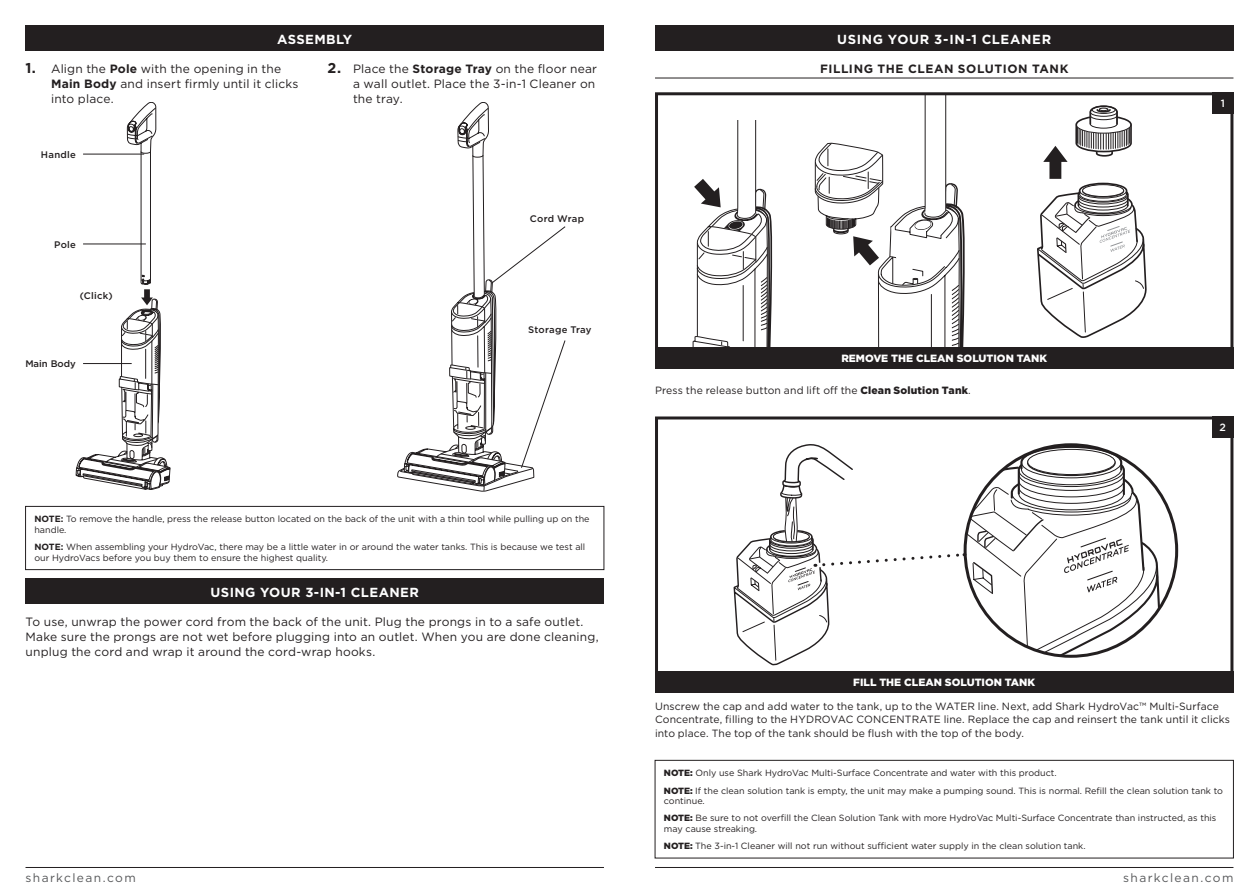
<style>
.page{position:relative;width:1259px;height:893px;background:#fff}
.page>*{position:absolute;margin:0;border:0;box-sizing:border-box;transform-origin:0 0}
.t1{font:700 13.2px "Gotham";letter-spacing:.03em;color:#fff}
.t2{font:700 13.2px "Gotham";letter-spacing:.05em;color:#fff}
.t3{font:12px/15px "Gotham";letter-spacing:.015em;color:#231f20}
.t4{font:12px "Gotham";letter-spacing:.115em;color:#57585a}
.t5{font:700 12px "Gotham";letter-spacing:.05em;color:#231f20}
.t6{font:10.5px/13.5px "Gotham";letter-spacing:.01em;color:#231f20}
.t7{font:900 10.5px "Gotham";color:#fff}
.t8{font:500 10.5px "Gotham";color:#fff}
.t9{font:500 9.6px "Gotham";letter-spacing:.02em;color:#231f20}
.t10{font:500 9.6px "Gotham";color:#231f20}
.t11{font:9px/17.2px "Gotham";color:#231f20}
.s1{font-weight:700;font-size:14.25px}
.s2{font-weight:700}
.s3{font-weight:900}
</style>
<div class="page">
<div style="left:26px;top:578px;width:578px;height:26px;background:#231f20"></div>
<div style="left:25px;top:506px;width:579px;height:64px;border:1px solid #231f20"></div>
<div style="left:26px;top:26px;width:578px;height:25px;background:#231f20"></div>
<svg style="left:76px;top:102px;width:94px;height:388px"></svg>
<hr style="left:83px;top:154px;width:61px;height:1px;background:#231f20">
<hr style="left:83px;top:244px;width:63px;height:1px;background:#231f20">
<hr style="left:83px;top:363px;width:49px;height:1px;background:#231f20">
<svg style="left:397px;top:102px;width:169px;height:390px"></svg>
<div style="left:655px;top:26px;width:578px;height:25px;background:#231f20"></div>
<div style="left:654px;top:760px;width:579px;height:98px;border:1px solid #231f20"></div>
<hr style="left:655px;top:78px;width:578px;height:1px;background:#231f20">
<div style="left:655px;top:92px;width:578px;height:277px;border:3px solid #231f20"></div>
<div style="left:655px;top:347px;width:578px;height:22px;background:#231f20"></div>
<svg style="left:1037px;top:105px;width:109px;height:233px"></svg>
<svg style="left:814px;top:94px;width:156px;height:253px"></svg>
<svg style="left:692px;top:120px;width:81px;height:227px"></svg>
<div style="left:1212px;top:92px;width:21px;height:22px;background:#231f20"></div>
<div style="left:655px;top:416px;width:578px;height:277px;border:3px solid #231f20"></div>
<div style="left:655px;top:672px;width:578px;height:21px;background:#231f20"></div>
<div style="left:1212px;top:416px;width:21px;height:22px;background:#231f20"></div>
<svg style="left:733px;top:418px;width:430px;height:247px"></svg>
<hr style="left:655px;top:867px;width:578px;height:1px;background:#231f20">
<hr style="left:26px;top:867px;width:578px;height:1px;background:#231f20">
<h1 class="t1" style="left:277px;top:30px;width:77px">ASSEMBLY</h1>
<h2 class="t3" style="left:51px;top:61px;width:249px;text-indent:-26px"><span class="s1">1.</span> Align the <span class="s2">Pole</span> with the opening in the<br><span class="s2">Main Body</span> and insert firmly until it clicks into place.</h2>
<h2 class="t3" style="left:353px;top:61px;width:246px;text-indent:-26px"><span class="s1">2.</span> Place the <span class="s2">Storage Tray</span> on the floor near a wall outlet. Place the 3-in-1 Cleaner on the tray.</h2>
<p class="t9" style="left:41px;top:148px;width:37px">Handle</p>
<p class="t9" style="left:54px;top:238px;width:23px">Pole</p>
<p class="t9" style="left:80px;top:289px;width:34px">(Click)</p>
<p class="t10" style="left:25px;top:358px;width:52px">Main Body</p>
<p class="t9" style="left:530px;top:212px;width:56px">Cord Wrap</p>
<p class="t9" style="left:528px;top:324px;width:65px">Storage Tray</p>
<p class="t11" style="left:34px;top:514px;width:557px;line-height:10.5px"><span class="s2">NOTE:</span> To remove the handle, press the release button located on the back of the unit with a thin tool while pulling up on the handle.</p>
<p class="t11" style="left:34px;top:542px;width:552px;line-height:10.5px"><span class="s2">NOTE:</span> When assembling your HydroVac, there may be a little water in or around the water tanks. This is because we test all our HydroVacs before you buy them to ensure the highest quality.</p>
<h1 class="t1" style="left:211px;top:583px;width:210px">USING YOUR 3-IN-1 CLEANER</h1>
<h2 class="t3" style="left:26px;top:614px;width:575px">To use, unwrap the power cord from the back of the unit. Plug the prongs in to a safe outlet.<br>Make sure the prongs are not wet before plugging into an outlet. When you are done cleaning, unplug the cord and wrap it around the cord-wrap hooks.</h2>
<h1 class="t2" style="left:837px;top:30px;width:215px">USING YOUR 3-IN-1 CLEANER</h1>
<h2 class="t5" style="left:820px;top:61px;width:250px">FILLING THE CLEAN SOLUTION TANK</h2>
<p class="t7" style="left:841px;top:351px;width:207px">REMOVE THE CLEAN SOLUTION TANK</p>
<p class="t6" style="left:655px;top:383px;width:317px">Press the release button and lift off the <span class="s3">Clean Solution Tank</span>.</p>
<p class="t8" style="left:1220px;top:97px;width:6px">1</p>
<p class="t8" style="left:1219px;top:421px;width:8px">2</p>
<p class="t7" style="left:853px;top:675px;width:183px">FILL THE CLEAN SOLUTION TANK</p>
<p class="t6" style="left:655px;top:699px;width:576px">Unscrew the cap and add water to the tank, up to the WATER line. Next, add Shark HydroVac™ Multi-Surface<br>Concentrate, filling to the HYDROVAC CONCENTRATE line. Replace the cap and reinsert the tank until it clicks into place. The top of the tank should be flush with the top of the body.</p>
<p class="t11" style="left:664px;top:764px;width:560px"><span class="s3">NOTE:</span> Only use Shark HydroVac Multi-Surface Concentrate and water with this product.<br><span class="s3">NOTE:</span> If the clean solution tank is empty, the unit may make a pumping sound. This is normal. Refill the clean solution tank to</p>
<p class="t11" style="left:664px;top:792px;width:554px">continue.<br><span class="s3">NOTE:</span> Be sure to not overfill the Clean Solution Tank with more HydroVac Multi-Surface Concentrate than instructed, as this</p>
<p class="t11" style="left:664px;top:820px;width:423px">may cause streaking.<br><span class="s3">NOTE:</span> The 3-in-1 Cleaner will not run without sufficient water supply in the clean solution tank.</p>
<h2 class="t4" style="left:26px;top:870px;width:112px">sharkclean.com</h2>
<h2 class="t4" style="left:1123px;top:870px;width:112px">sharkclean.com</h2>
</div>
